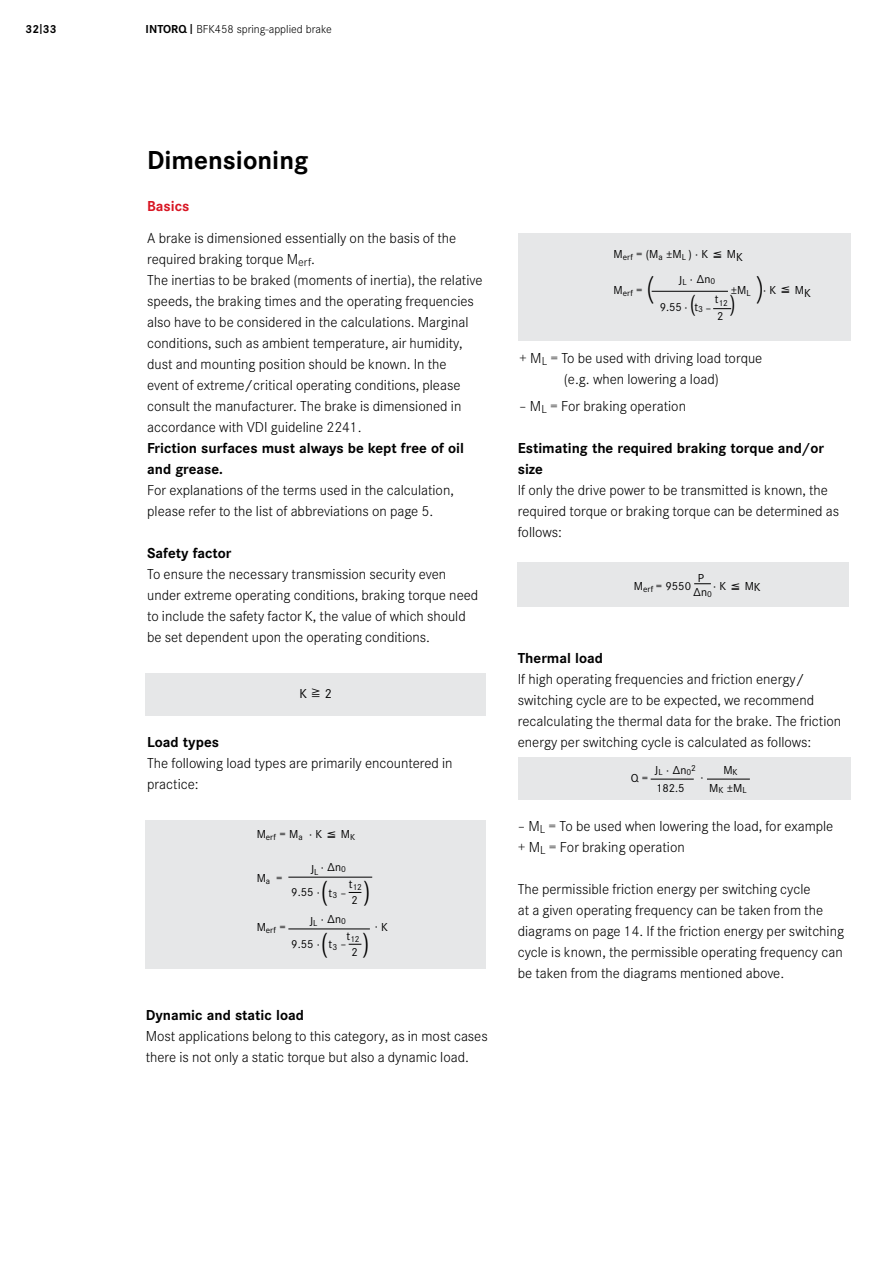
<style>
.page{position:relative;width:893px;height:1263px;background:#fff}
.page>*{position:absolute;margin:0;border:0;box-sizing:border-box;transform-origin:0 0}
.t1{font:300 28.5px "INTORQ Cor";color:#000}
.t2{font:200 28.5px "The Sans B2";color:#000}
.t3{font:700 27px "INTORQ Cor";color:#000}
.t4{font:300 24px "INTORQ Cor";color:#000}
.t5{font:300 15px/21px "INTORQ Cor";color:#000}
.t6{font:700 15px/21px "INTORQ Cor";color:#000}
.t7{font:700 15px "INTORQ Cor";color:#d81623}
.t8{font:13.5px "INTORQ Cor";color:#000}
.t9{font:12px "INTORQ Cor";color:#000}
.t10{font:300 12px "INTORQ Cor";color:#000}
.t11{font:700 12px "INTORQ Cor";color:#000}
.t12{font:9px "INTORQ Cor";color:#000}
.s1{font-weight:400;font-size:15px}
.s2{font-weight:700}
.s3{font-family:"Math Technical P01"}
</style>
<div class="page">
<div style="left:518px;top:562px;width:331px;height:44px;background:#e6e7e8"></div>
<div style="left:518px;top:233px;width:333px;height:108px;background:#e6e7e8"></div>
<div style="left:146px;top:820px;width:340px;height:148px;background:#e6e7e8"></div>
<hr style="left:652px;top:291px;width:76px;height:1px;background:#000">
<svg style="left:713px;top:308px;width:18px;height:1px"></svg>
<div style="left:146px;top:673px;width:340px;height:43px;background:#e6e7e8"></div>
<svg style="left:694px;top:583px;width:17px;height:1px"></svg>
<div style="left:518px;top:757px;width:333px;height:43px;background:#e6e7e8"></div>
<hr style="left:651px;top:779px;width:43px;height:1px;background:#000">
<hr style="left:707px;top:779px;width:43px;height:1px;background:#000">
<hr style="left:288px;top:929px;width:82px;height:1px;background:#000">
<svg style="left:349px;top:944px;width:12px;height:1px"></svg>
<hr style="left:288px;top:877px;width:84px;height:1px;background:#000">
<svg style="left:349px;top:892px;width:12px;height:1px"></svg>
<p class="t11" style="left:26px;top:22px;width:33px">32<span class="s1">I</span>33</p>
<p class="t10" style="left:146px;top:22px;width:188px"><span class="s2">INTORQ</span> <span class="s1">I</span> BFK458 spring-applied brake</p>
<h2 class="t3" style="left:147px;top:145px;width:163px">Dimensioning</h2>
<p class="t7" style="left:147px;top:198px;width:44px">Basics</p>
<p class="t5" style="left:147px;top:227px;width:337px">A brake is dimensioned essentially on the basis of the required braking torque M<sub>erf</sub>.<br>The inertias to be braked (moments of inertia), the relative speeds, the braking times and the operating frequencies also have to be considered in the calculations. Marginal conditions, such as ambient temperature, air humidity, dust and mounting position should be known. In the<br>event of extreme/critical operating conditions, please consult the manufacturer. The brake is dimensioned in accordance with VDI guideline 2241.</p>
<p class="t6" style="left:147px;top:438px;width:318px">Friction surfaces must always be kept free of oil and grease.</p>
<p class="t5" style="left:147px;top:479px;width:308px">For explanations of the terms used in the calculation, please refer to the list of abbreviations on page 5.</p>
<p class="t6" style="left:147px;top:543px;width:86px">Safety factor</p>
<p class="t5" style="left:147px;top:563px;width:333px">To ensure the necessary transmission security even under extreme operating conditions, braking torque need to include the safety factor K, the value of which should be set dependent upon the operating conditions.</p>
<p class="t8" style="left:300px;top:686px;width:34px">K <sup>8</sup> 2</p>
<p class="t6" style="left:147px;top:732px;width:73px">Load types</p>
<p class="t5" style="left:147px;top:752px;width:307px">The following load types are primarily encountered in practice:</p>
<p class="t9" style="left:257px;top:827px;width:100px">M<sub>erf</sub> = M<sub>a</sub> · K <span class="s3">(</span> M<sub>K</sub></p>
<p class="t9" style="left:257px;top:871px;width:27px">M<sub>a</sub> =</p>
<p class="t9" style="left:311px;top:860px;width:37px">J · ∆n<sub>0</sub></p>
<p class="t12" style="left:314px;top:866px;width:6px">L</p>
<p class="t9" style="left:291px;top:885px;width:30px">9.55 ·</p>
<h1 class="t1" style="left:320px;top:875px;width:52px">( )</h1>
<p class="t12" style="left:349px;top:882px;width:15px"><sup>t</sup>12</p>
<p class="t9" style="left:351px;top:893px;width:8px">2</p>
<p class="t9" style="left:329px;top:886px;width:19px">t<sub>3</sub> –</p>
<p class="t9" style="left:310px;top:912px;width:38px">J · ∆n<sub>0</sub></p>
<p class="t12" style="left:313px;top:918px;width:6px">L</p>
<p class="t12" style="left:257px;top:925px;width:31px"><sup>M</sup>erf <sup>=</sup></p>
<p class="t9" style="left:375px;top:920px;width:15px">· K</p>
<p class="t9" style="left:329px;top:937px;width:19px">t<sub>3</sub> –</p>
<p class="t12" style="left:346px;top:934px;width:15px"><sup>t</sup>12</p>
<p class="t9" style="left:351px;top:945px;width:8px">2</p>
<h1 class="t1" style="left:320px;top:927px;width:51px">( )</h1>
<p class="t9" style="left:291px;top:937px;width:30px">9.55 ·</p>
<p class="t6" style="left:146px;top:1005px;width:160px">Dynamic and static load</p>
<p class="t5" style="left:146px;top:1025px;width:344px">Most applications belong to this category, as in most cases there is not only a static torque but also a dynamic load.</p>
<p class="t9" style="left:613px;top:247px;width:131px">M<sub>erf</sub> = (M<sub>a</sub> ±M<sub>L</sub> ) · K <span class="s3">(</span> MK</p>
<p class="t12" style="left:613px;top:288px;width:31px"><sup>M</sup>erf <sup>=</sup></p>
<p class="t9" style="left:679px;top:272px;width:38px">J<sub>L</sub> · ∆n<sub>0</sub></p>
<h1 class="t2" style="left:646px;top:274px;width:10px">(</h1>
<h1 class="t2" style="left:756px;top:274px;width:10px">)</h1>
<p class="t9" style="left:731px;top:283px;width:81px">±M<sub>L</sub> · K <span class="s3">(</span> MK</p>
<h3 class="t4" style="left:689px;top:289px;width:8px">(</h3>
<p class="t9" style="left:717px;top:309px;width:20px">2 <sup>)</sup></p>
<p class="t12" style="left:715px;top:298px;width:15px"><sup>t</sup>12</p>
<p class="t9" style="left:660px;top:300px;width:53px">9.55 · t<sub>3</sub> –</p>
<p class="t5" style="left:519px;top:347px;width:245px;text-align:center">+ M<sub>L</sub> = To be used with driving load torque (e.g. when lowering a load)</p>
<p class="t5" style="left:519px;top:395px;width:168px">– M<sub>L</sub> = For braking operation</p>
<p class="t6" style="left:518px;top:438px;width:308px">Estimating the required braking torque and/or size</p>
<p class="t5" style="left:518px;top:479px;width:323px">If only the drive power to be transmitted is known, the required torque or braking torque can be determined as follows:</p>
<p class="t9" style="left:698px;top:571px;width:8px">P</p>
<p class="t9" style="left:634px;top:579px;width:59px">M<sub>erf</sub> = 9550</p>
<p class="t9" style="left:713px;top:579px;width:49px">· K <span class="s3">(</span> MK</p>
<p class="t9" style="left:693px;top:585px;width:20px">∆n<sub>0</sub></p>
<p class="t6" style="left:518px;top:648px;width:87px">Thermal load</p>
<p class="t5" style="left:518px;top:668px;width:325px">If high operating frequencies and friction energy/ switching cycle are to be expected, we recommend recalculating the thermal data for the brake. The friction energy per switching cycle is calculated as follows:</p>
<p class="t9" style="left:655px;top:763px;width:38px">J<sub>L</sub> · ∆n<sub>0</sub></p>
<p class="t12" style="left:691px;top:762px;width:6px">2</p>
<p class="t9" style="left:723px;top:763px;width:16px">M<sub>K</sub></p>
<p class="t9" style="left:631px;top:771px;width:19px">Q =</p>
<p class="t9" style="left:700px;top:770px;width:5px">·</p>
<p class="t9" style="left:656px;top:781px;width:30px">182.5</p>
<p class="t9" style="left:709px;top:781px;width:39px">M<sub>K</sub> ±M<sub>L</sub></p>
<p class="t5" style="left:518px;top:815px;width:317px">– M<sub>L</sub> = To be used when lowering the load, for example + M<sub>L</sub> = For braking operation</p>
<p class="t5" style="left:518px;top:878px;width:328px">The permissible friction energy per switching cycle<br>at a given operating frequency can be taken from the diagrams on page 14. If the friction energy per switching cycle is known, the permissible operating frequency can be taken from the diagrams mentioned above.</p>
</div>
